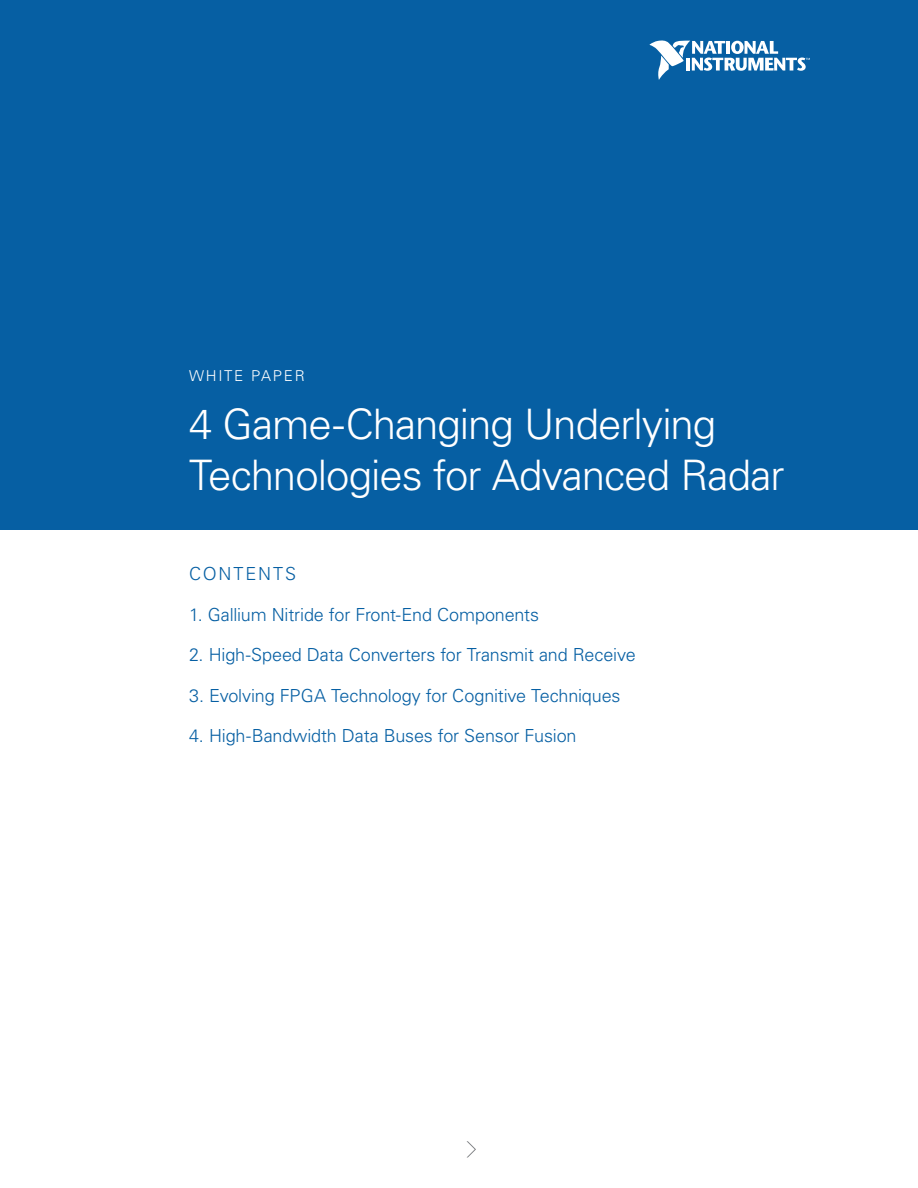
<style>
.page{position:relative;width:918px;height:1188px;background:#fff}
.page>*{position:absolute;margin:0;border:0;box-sizing:border-box;transform-origin:0 0}
.t1{font:300 42px/51px "Univers LT Std";letter-spacing:-.02em;color:#fff}
.CONTENTS{font:300 18px "Univers LT Std";letter-spacing:-.01em;color:#065fa3}
.CONTENTS-2{font:300 18px "Univers LT Std";letter-spacing:.105em;color:#065fa3}
.WHITEPAPER{font:300 15px "Univers LT Std";letter-spacing:.12em;color:#fff}
</style>
<div class="page">
<div style="left:0;top:0;width:918px;height:529px;background:#065fa3"></div>
<svg style="left:650px;top:40px;width:160px;height:40px"></svg>
<svg style="left:467px;top:1141px;width:9px;height:16px"></svg>
<p class="WHITEPAPER" style="left:189px;top:366px;width:117px">WHITE PAPER</p>
<p class="t1" style="left:189px;top:399px;width:597px">4 Game-Changing Underlying<br>Technologies for Advanced Radar</p>
<p class="CONTENTS-2" style="left:189px;top:563px;width:109px">CONTENTS</p>
<p class="CONTENTS" style="left:189px;top:603px;width:352px">1. Gallium Nitride for Front-End Components</p>
<p class="CONTENTS" style="left:189px;top:644px;width:448px">2. High-Speed Data Converters for Transmit and Receive</p>
<p class="CONTENTS" style="left:189px;top:684px;width:433px">3. Evolving FPGA Technology for Cognitive Techniques</p>
<p class="CONTENTS" style="left:189px;top:725px;width:389px">4. High-Bandwidth Data Buses for Sensor Fusion</p>
</div>
